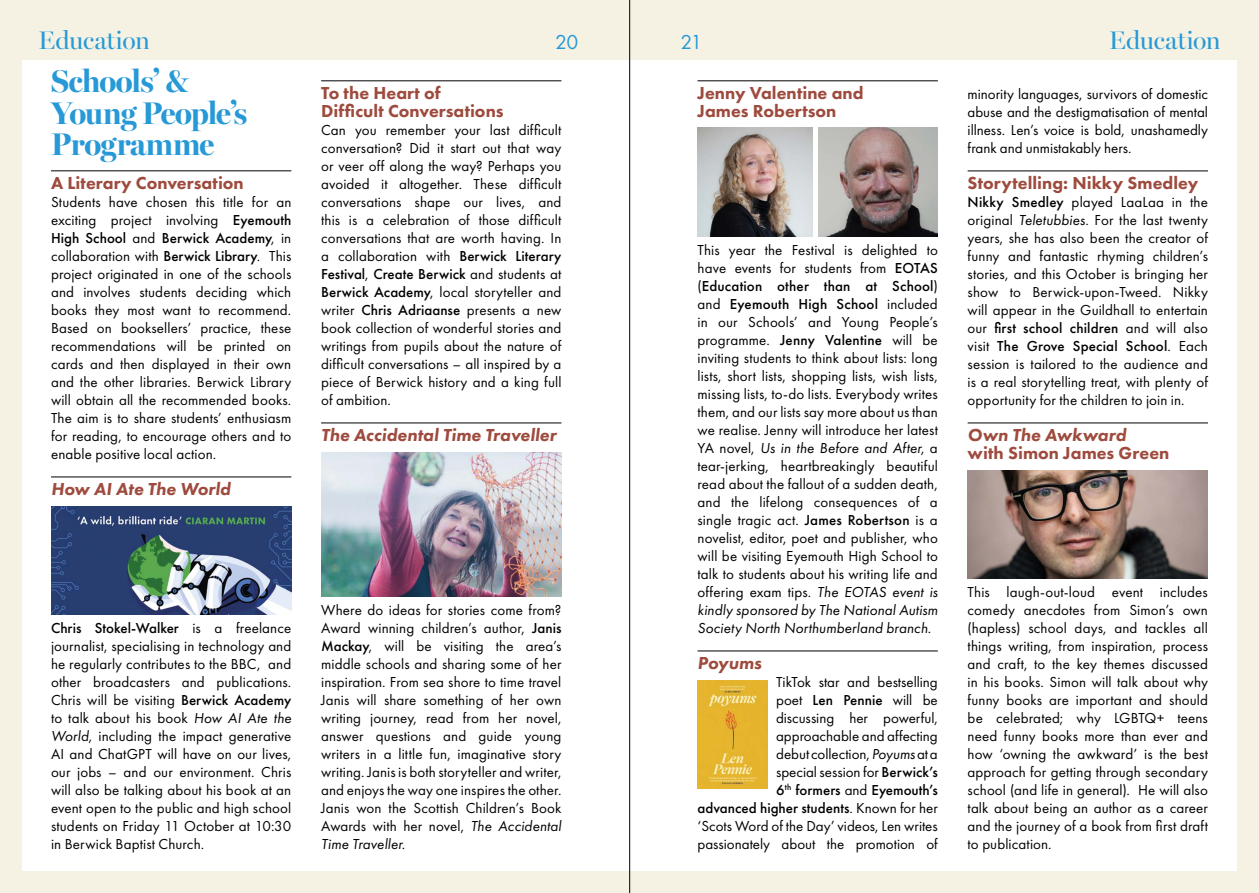
<style>
.page{position:relative;width:1259px;height:893px;background:#fff}
.page>*{position:absolute;margin:0;border:0;box-sizing:border-box;transform-origin:0 0}
.t1{font:700 31.5px/31.5px "Miller Banner";letter-spacing:-.02em;color:#2699d6}
.t2{font:25.5px "Miller Banner";letter-spacing:-.015em;color:#2699d6}
.t3{font:21px "Futura PT";color:#2699d6}
.t4{font:800 18px/18px "Futura PT";letter-spacing:.005em;color:#9e4b3e}
.t5{font:italic 800 18px "Futura PT";color:#9e4b3e}
.t6{font:15px/18px "Futura PT";letter-spacing:.005em;color:#000;text-align:justify}
.s1{font-weight:500}
.s2{font-style:italic}
</style>
<div class="page">
<div style="left:0;top:872px;width:1259px;height:21px;background:#f5f2e4"></div>
<div style="left:0;top:0;width:21px;height:893px;background:#f5f2e4"></div>
<div style="left:1237px;top:0;width:22px;height:893px;background:#f5f2e4"></div>
<div style="left:0;top:0;width:1259px;height:60px;background:#f5f2e4"></div>
<hr style="left:629px;top:0;width:1px;height:893px;background:#000">
<hr style="left:51px;top:171px;width:240px;height:1px;background:#000">
<hr style="left:51px;top:477px;width:240px;height:1px;background:#000">
<hr style="left:321px;top:81px;width:240px;height:1px;background:#000">
<hr style="left:321px;top:423px;width:240px;height:1px;background:#000">
<hr style="left:697px;top:81px;width:241px;height:1px;background:#000">
<hr style="left:697px;top:651px;width:241px;height:1px;background:#000">
<hr style="left:967px;top:171px;width:241px;height:1px;background:#000">
<hr style="left:967px;top:423px;width:241px;height:1px;background:#000">
<img style="left:51px;top:506px;width:240px;height:108px">
<img style="left:321px;top:453px;width:240px;height:144px">
<img style="left:967px;top:470px;width:241px;height:109px">
<img style="left:819px;top:128px;width:119px;height:108px">
<img style="left:697px;top:128px;width:115px;height:108px">
<img style="left:697px;top:680px;width:70px;height:109px">
<h2 class="t2" style="left:38px;top:25px;width:113px">Education</h2>
<h2 class="t2" style="left:1109px;top:25px;width:113px">Education</h2>
<h3 class="t3" style="left:555px;top:30px;width:25px">20</h3>
<h3 class="t3" style="left:680px;top:30px;width:24px">21</h3>
<h1 class="t1" style="left:51px;top:65px;width:197px">Schools’ &amp;<br>Young People’s<br>Programme</h1>
<p class="t4" style="left:51px;top:174px;width:194px">A Literary Conversation</p>
<p class="t6" style="left:51px;top:193px;width:242px">Students have chosen this title for an exciting project involving <span class="s1">Eyemouth High School</span> and <span class="s1">Berwick Academy</span>, in collaboration with <span class="s1">Berwick Library</span>. This project originated in one of the schools and involves students deciding which books they most want to recommend.<br>Based on booksellers’ practice, these recommendations will be printed on cards and then displayed in their own and the other libraries. Berwick Library will obtain all the recommended books.<br>The aim is to share students’ enthusiasm for reading, to encourage others and to enable positive local action.</p>
<p class="t5" style="left:51px;top:478px;width:181px">How AI Ate The World</p>
<p class="t4" style="left:321px;top:84px;width:184px">To the Heart of<br>Difficult Conversations</p>
<p class="t6" style="left:321px;top:121px;width:242px">Can you remember your last difficult conversation? Did it start out that way or veer off along the way? Perhaps you avoided it altogether. These difficult conversations shape our lives, and this is a celebration of those difficult conversations that are worth having. In a collaboration with <span class="s1">Berwick Literary Festival</span>, <span class="s1">Create Berwick</span> and students at <span class="s1">Berwick Academy</span>, local storyteller and writer <span class="s1">Chris Adriaanse</span> presents a new book collection of wonderful stories and writings from pupils about the nature of difficult conversations – all inspired by a piece of Berwick history and a king full of ambition.</p>
<p class="t5" style="left:321px;top:424px;width:237px">The Accidental Time Traveller</p>
<p class="t6" style="left:51px;top:619px;width:242px"><span class="s1">Chris Stokel-Walker</span> is a freelance journalist, specialising in technology and he regularly contributes to the BBC, and other broadcasters and publications.<br>Chris will be visiting <span class="s1">Berwick Academy </span>to talk about his book <span class="s2">How AI Ate the World</span>, including the impact generative AI and ChatGPT will have on our lives, our jobs – and our environment. Chris will also be talking about his book at an event open to the public and high school students on Friday 11 October at 10:30 in Berwick Baptist Church.</p>
<p class="t6" style="left:321px;top:601px;width:242px">Where do ideas for stories come from?<br>Award winning children’s author, <span class="s1">Janis Mackay</span>, will be visiting the area’s middle schools and sharing some of her inspiration. From sea shore to time travel Janis will share something of her own writing journey, read from her novel, answer questions and guide young writers in a little fun, imaginative story writing. Janis is both storyteller and writer, and enjoys the way one inspires the other.<br>Janis won the Scottish Children’s Book Awards with her novel, <span class="s2">The Accidental Time Traveller</span>.</p>
<p class="t4" style="left:697px;top:84px;width:168px">Jenny Valentine and<br>James Robertson</p>
<p class="t6" style="left:697px;top:241px;width:242px">This year the Festival is delighted to have events for students from <span class="s1">EOTAS </span>(<span class="s1">Education other than at School</span>) and <span class="s1">Eyemouth High School</span> included in our Schools’ and Young People’s programme. <span class="s1">Jenny Valentine</span> will be inviting students to think about lists: long lists, short lists, shopping lists, wish lists, missing lists, to-do lists. Everybody writes them, and our lists say more about us than we realise. Jenny will introduce her latest YA novel, <span class="s2">Us in the Before and After</span>, a tear-jerking, heartbreakingly beautiful read about the fallout of a sudden death, and the lifelong consequences of a single tragic act. <span class="s1">James Robertson</span> is a novelist, editor, poet and publisher, who will be visiting Eyemouth High School to talk to students about his writing life and offering exam tips. <span class="s2">The EOTAS event is kindly sponsored by The National Autism Society North Northumberland branch.</span></p>
<p class="t5" style="left:697px;top:652px;width:66px">Poyums</p>
<p class="t6" style="left:697px;top:673px;width:242px;text-align:right">TikTok star and bestselling<br>poet <span class="s1">Len Pennie</span> will be<br>discussing her powerful, approachable and affecting<br>debut collection, <span class="s2">Poyums</span> at a<br>special session for <span class="s1">Berwick’s<br>6</span><sup>th</sup> <span class="s1">formers</span> and <span class="s1">Eyemouth’s<br>advanced higher students</span>. Known for her ‘Scots Word of the Day’ videos, Len writes passionately about the promotion of</p>
<p class="t6" style="left:967px;top:85px;width:242px">minority languages, survivors of domestic abuse and the destigmatisation of mental illness. Len’s voice is bold, unashamedly frank and unmistakably hers.</p>
<p class="t4" style="left:967px;top:174px;width:232px">Storytelling: Nikky Smedley</p>
<p class="t6" style="left:967px;top:193px;width:242px"><span class="s1">Nikky Smedley</span> played LaaLaa in the original <span class="s2">Teletubbies</span>. For the last twenty years, she has also been the creator of funny and fantastic rhyming children’s stories, and this October is bringing her show to Berwick-upon-Tweed. Nikky will appear in the Guildhall to entertain our <span class="s1">first school children</span> and will also visit <span class="s1">The Grove Special School</span>. Each session is tailored to the audience and is a real storytelling treat, with plenty of opportunity for the children to join in.</p>
<p class="t5" style="left:967px;top:424px;width:160px">Own The Awkward</p>
<p class="t4" style="left:967px;top:444px;width:203px">with Simon James Green</p>
<p class="t6" style="left:967px;top:583px;width:242px">This laugh-out-loud event includes comedy anecdotes from Simon’s own (hapless) school days, and tackles all things writing, from inspiration, process and craft, to the key themes discussed in his books. Simon will talk about why funny books are important and should be celebrated; why LGBTQ+ teens need funny books more than ever and how ‘owning the awkward’ is the best approach for getting through secondary school (and life in general). He will also talk about being an author as a career and the journey of a book from first draft to publication.</p>
</div>
